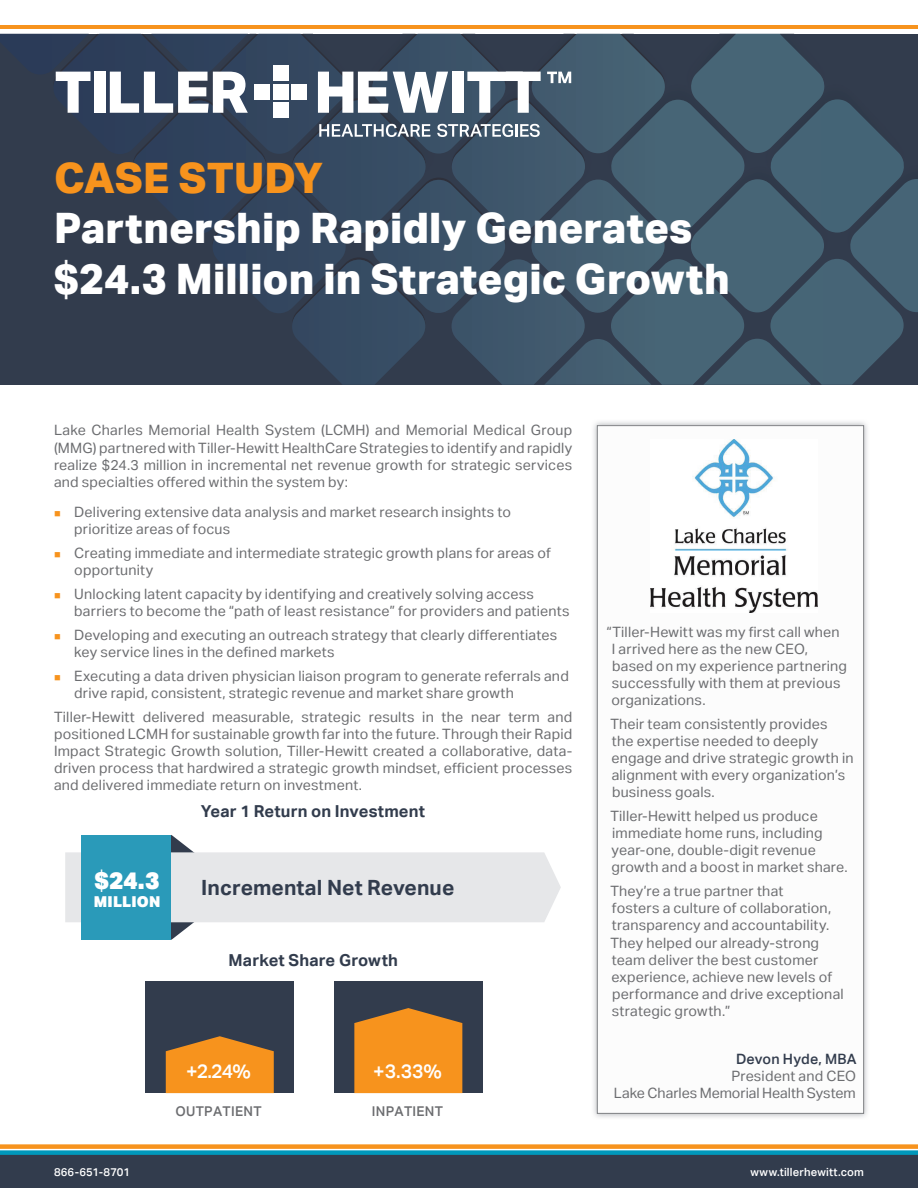
<style>
.page{position:relative;width:918px;height:1188px;background:#fff}
.page>*{position:absolute;margin:0;border:0;box-sizing:border-box;transform-origin:0 0}
.t1{font:800 42px/50.4px "Aktiv Grotesk";color:#fff}
.t2{font:800 42px "Aktiv Grotesk";color:#f7931d}
.t3{font:900 24px "Aktiv Grotesk";color:#fff}
.t4{font:700 21px "Aktiv Grotesk";letter-spacing:.005em;color:#323c4d}
.t5{font:500 19.5px "Aktiv Grotesk";color:#fff}
.t6{font:700 18.3px "Aktiv Grotesk";letter-spacing:.01em;color:#323c4d}
.t7{font:700 16.5px "Aktiv Grotesk";letter-spacing:.01em;color:#323c4d}
.t8{font:900 15px "Aktiv Grotesk";letter-spacing:.015em;color:#fff}
.t9{font:14.25px/17.1px "Aktiv Grotesk";letter-spacing:.015em;color:#6c6d70}
.t10{font:500 14.25px "Aktiv Grotesk";letter-spacing:.015em;color:#323c4d}
.t11{font:500 13.5px "Aktiv Grotesk";letter-spacing:.02em;color:#6c6d70}
.t12{font:500 11.25px "Aktiv Grotesk";letter-spacing:.015em;color:#fff}
.s1{color:#f7931d}
</style>
<div class="page">
<div style="left:0;top:1151px;width:918px;height:37px;background:#323c4d"></div>
<div style="left:0;top:1144px;width:918px;height:5px;background:#f7931d"></div>
<div style="left:0;top:1150px;width:918px;height:5px;background:#0098bb"></div>
<hr style="left:0;top:25px;width:918px;height:4px;background:#f7931d">
<img style="left:593px;top:421px;width:274px;height:697px">
<div style="left:597px;top:426px;width:267px;height:687px;background:#fcfcfc"></div>
<img style="left:650px;top:439px;width:167px;height:174px">
<div style="left:597px;top:425px;width:267px;height:689px;border:1px solid #808285"></div>
<svg style="left:0;top:34px;width:917px;height:351px;background:#405366"></svg>
<div style="left:146px;top:981px;width:148px;height:112px;background:#323c4d"></div>
<div style="left:334px;top:981px;width:149px;height:112px;background:#323c4d"></div>
<svg style="left:166px;top:1036px;width:108px;height:57px;background:#db8723"></svg>
<svg style="left:354px;top:1008px;width:108px;height:85px;background:#e48a21"></svg>
<svg style="left:65px;top:835px;width:496px;height:105px"></svg>
<div style="left:82px;top:835px;width:89px;height:105px;background:#2a9ab9"></div>
<h1 class="t2" style="left:54px;top:151px;width:271px">CASE STUDY</h1>
<h1 class="t1" style="left:54px;top:202px;width:677px">Partnership Rapidly Generates $24.3 Million in Strategic Growth</h1>
<p class="t9" style="left:54px;top:422px;width:520px;text-align:justify">Lake Charles Memorial Health System (LCMH) and Memorial Medical Group (MMG) partnered with Tiller-Hewitt HealthCare Strategies to identify and rapidly realize $24.3 million in incremental net revenue growth for strategic services and specialties offered within the system by:</p>
<p class="t9" style="left:74px;top:504px;width:438px;text-indent:-20px"><span class="s1">■</span> Delivering extensive data analysis and market research insights to prioritize areas of focus</p>
<p class="t9" style="left:74px;top:545px;width:478px;text-indent:-20px"><span class="s1">■</span> Creating immediate and intermediate strategic growth plans for areas of opportunity</p>
<p class="t9" style="left:74px;top:586px;width:497px;text-indent:-20px"><span class="s1">■</span> Unlocking latent capacity by identifying and creatively solving access barriers to become the “path of least resistance” for providers and patients</p>
<p class="t9" style="left:74px;top:626px;width:485px;text-indent:-20px"><span class="s1">■</span> Developing and executing an outreach strategy that clearly differentiates key service lines in the defined markets</p>
<p class="t9" style="left:74px;top:667px;width:496px;text-indent:-20px"><span class="s1">■</span> Executing a data driven physician liaison program to generate referrals and drive rapid, consistent, strategic revenue and market share growth</p>
<p class="t9" style="left:54px;top:708px;width:520px;text-align:justify">Tiller-Hewitt delivered measurable, strategic results in the near term and positioned LCMH for sustainable growth far into the future. Through their Rapid Impact Strategic Growth solution, Tiller-Hewitt created a collaborative, data&shy;driven process that hardwired a strategic growth mindset, efficient processes and delivered immediate return on investment.</p>
<p class="t6" style="left:197px;top:663px;width:250px">Year 1 Return on Investment</p>
<h2 class="t3" style="left:95px;top:864px;width:66px">$24.3</h2>
<p class="t8" style="left:94px;top:891px;width:68px">MILLION</p>
<p class="t7" style="left:201px;top:801px;width:226px">Year 1 Return on Investment</p>
<h3 class="t4" style="left:201px;top:875px;width:255px">Incremental Net Revenue</h3>
<p class="t7" style="left:229px;top:950px;width:171px">Market Share Growth</p>
<h3 class="t5" style="left:186px;top:1060px;width:66px">+2.24%</h3>
<h3 class="t5" style="left:373px;top:1060px;width:70px">+3.33%</h3>
<p class="t11" style="left:175px;top:1103px;width:88px">OUTPATIENT</p>
<p class="t11" style="left:372px;top:1103px;width:73px">INPATIENT</p>
<p class="t9" style="left:611px;top:623px;width:237px;text-indent:-5px">“Tiller-Hewitt was my first call when<br>I arrived here as the new CEO, based on my experience partnering successfully with them at previous organizations.</p>
<p class="t9" style="left:610px;top:715px;width:245px">Their team consistently provides<br>the expertise needed to deeply engage and drive strategic growth in alignment with every organization’s business goals.</p>
<p class="t9" style="left:610px;top:807px;width:239px">Tiller-Hewitt helped us produce immediate home runs, including year-one, double-digit revenue growth and a boost in market share.</p>
<p class="t9" style="left:610px;top:883px;width:235px">They’re a true partner that<br>fosters a culture of collaboration, transparency and accountability.<br>They helped our already-strong team deliver the best customer experience, achieve new levels of performance and drive exceptional strategic growth.”</p>
<p class="t10" style="left:736px;top:1050px;width:122px">Devon Hyde, MBA</p>
<p class="t9" style="left:614px;top:1067px;width:244px;text-align:right">President and CEO<br>Lake Charles Memorial Health System</p>
<p class="t12" style="left:54px;top:1166px;width:78px">866-651-8701</p>
<p class="t12" style="left:751px;top:1166px;width:115px">www.tillerhewitt.com</p>
</div>
